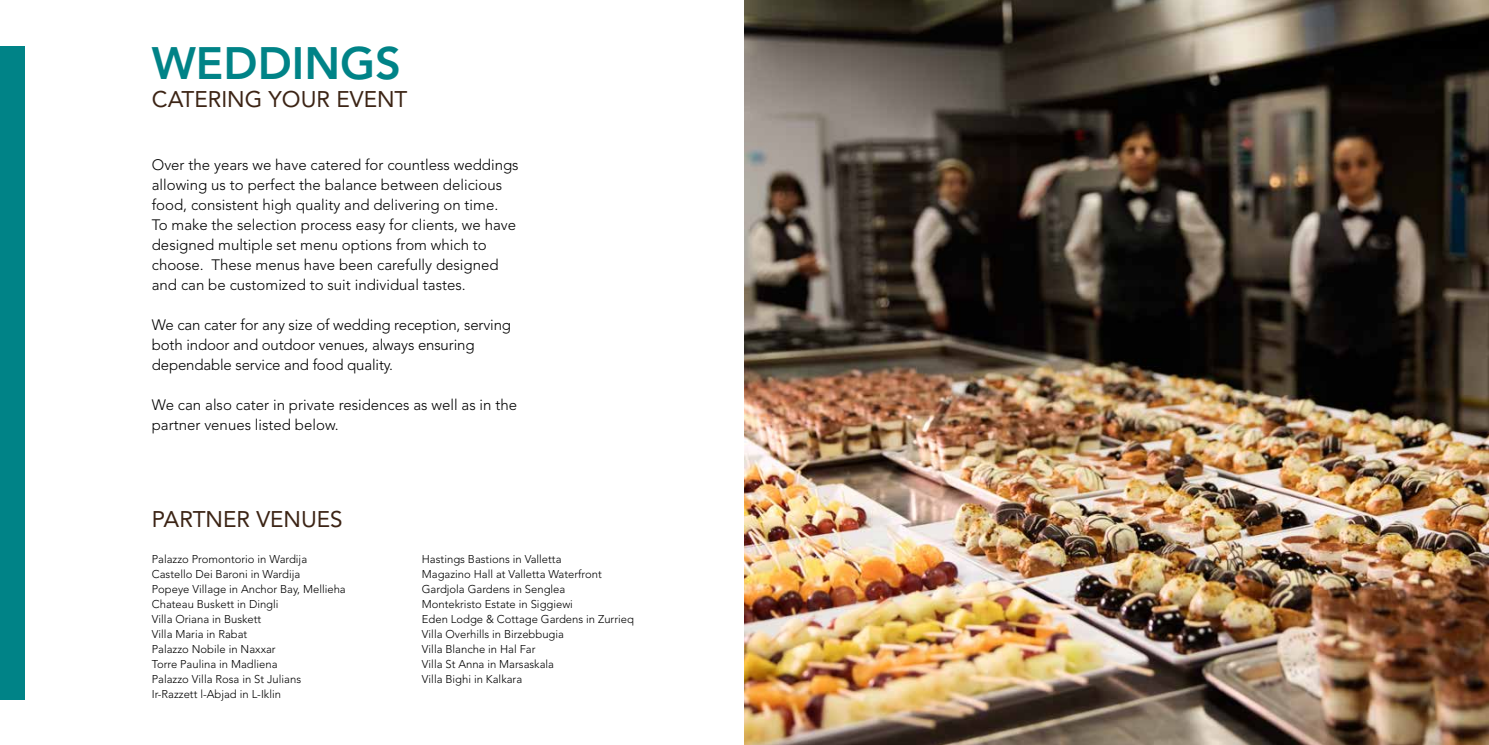
<style>
.page{position:relative;width:1489px;height:745px;background:#fff}
.page>*{position:absolute;margin:0;border:0;box-sizing:border-box;transform-origin:0 0}
.t1{font:800 45px "Avenir LT Std";color:#008387}
.t2{font:22.5px "Avenir LT Std";color:#3c2415}
.t3{font:300 15px/20px "Avenir LT Std";color:#000}
.t4{font:300 11.25px/15px "Avenir LT Std";color:#000}
</style>
<div class="page">
<div style="left:0;top:46px;width:24px;height:653px;background:#008387"></div>
<img style="left:744px;top:0;width:744px;height:744px">
<h1 class="t1" style="left:152px;top:37px;width:251px">WEDDINGS</h1>
<h2 class="t2" style="left:152px;top:86px;width:257px">CATERING YOUR EVENT</h2>
<p class="t3" style="left:152px;top:155px;width:368px">Over the years we have catered for countless weddings allowing us to perfect the balance between delicious food, consistent high quality and delivering on time.<br>To make the selection process easy for clients, we have designed multiple set menu options from which to choose. These menus have been carefully designed and can be customized to suit individual tastes.</p>
<p class="t3" style="left:152px;top:315px;width:361px">We can cater for any size of wedding reception, serving both indoor and outdoor venues, always ensuring dependable service and food quality.</p>
<p class="t3" style="left:152px;top:395px;width:367px">We can also cater in private residences as well as in the partner venues listed below.</p>
<h2 class="t2" style="left:152px;top:506px;width:192px">PARTNER VENUES</h2>
<p class="t4" style="left:152px;top:551px;width:195px">Palazzo Promontorio in Wardija<br>Castello Dei Baroni in Wardija<br>Popeye Village in Anchor Bay, Mellieha<br>Chateau Buskett in Dingli<br>Villa Oriana in Buskett<br>Villa Maria in Rabat<br>Palazzo Nobile in Naxxar<br>Torre Paulina in Madliena<br>Palazzo Villa Rosa in St Julians<br>Ir-Razzett l-Abjad in L-Iklin</p>
<p class="t4" style="left:422px;top:551px;width:213px">Hastings Bastions in Valletta<br>Magazino Hall at Valletta Waterfront<br>Gardjola Gardens in Senglea<br>Montekristo Estate in Siggiewi<br>Eden Lodge &amp; Cottage Gardens in Zurrieq<br>Villa Overhills in Birzebbugia<br>Villa Blanche in Hal Far<br>Villa St Anna in Marsaskala<br>Villa Bighi in Kalkara</p>
</div>
